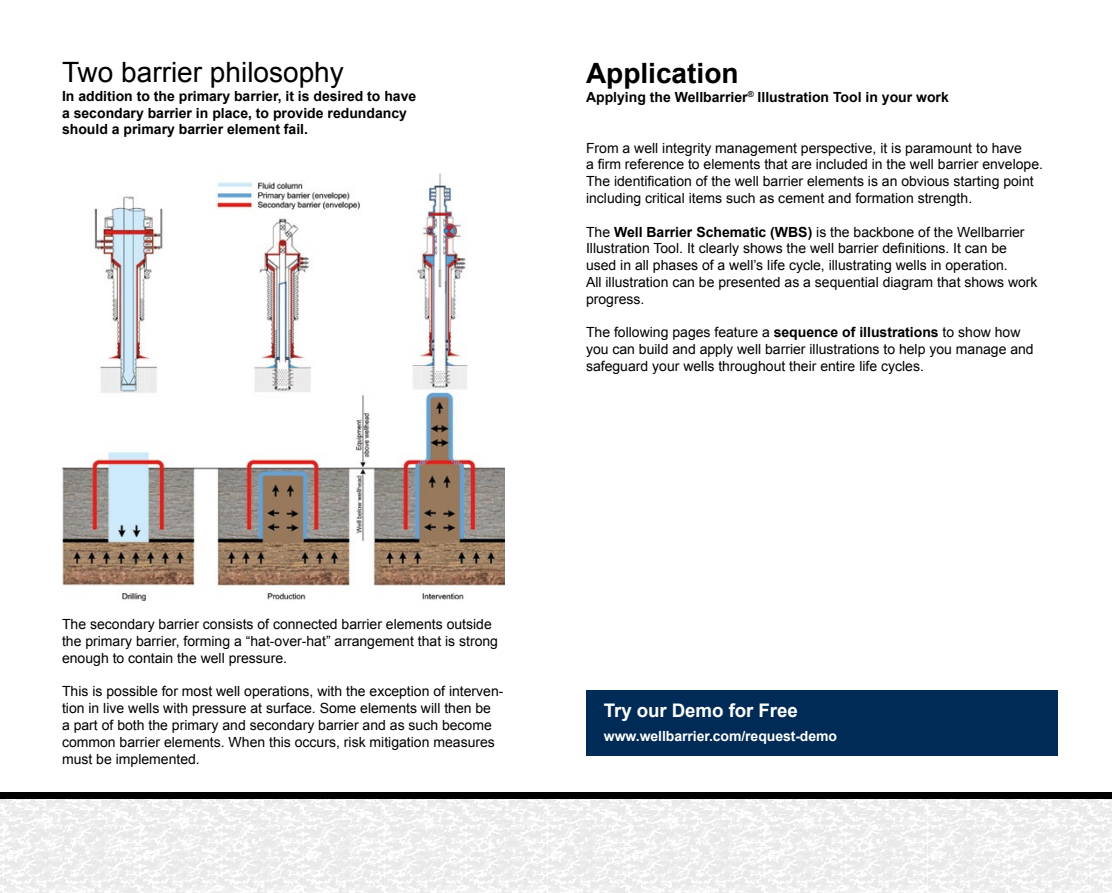
<style>
.page{position:relative;width:1112px;height:893px;background:#fff}
.page>*{position:absolute;margin:0;border:0;box-sizing:border-box;transform-origin:0 0}
.t1{font:28px "Arial";color:#000}
.t2{font:700 28px "Arial";color:#000}
.t3{font:700 18.72px "Arial";letter-spacing:-.005em;color:#fff}
.t4{font:14px/16.8px "Arial";color:#000}
.t5{font:700 14px/16.8px "Arial";color:#000}
.t6{font:700 14px "Arial";color:#010202}
.t7{font:700 14px "Arial";letter-spacing:-.005em;color:#fff}
.s1{font-weight:700}
</style>
<div class="page">
<svg style="left:0;top:798px;width:73px;height:95px;fill:#f0f0f0"></svg>
<svg style="left:698px;top:798px;width:413px;height:95px;fill:#f0f0f0"></svg>
<svg style="left:73px;top:798px;width:625px;height:95px;fill:#f0f0f0"></svg>
<div style="left:0;top:792px;width:1111px;height:6px;background:#000"></div>
<div style="left:586px;top:690px;width:471px;height:66px;background:#002b56"></div>
<img style="left:61px;top:174px;width:443px;height:426px">
<h1 class="t1" style="left:62px;top:54px;width:283px">Two barrier philosophy</h1>
<p class="t5" style="left:62px;top:88px;width:355px">In addition to the primary barrier, it is desired to have a secondary barrier in place, to provide redundancy should a primary barrier element fail.</p>
<h1 class="t2" style="left:586px;top:55px;width:154px">Application</h1>
<p class="t6" style="left:586px;top:88px;width:364px">Applying the Wellbarrier<sup>®</sup> Illustration Tool in your work</p>
<p class="t4" style="left:586px;top:139px;width:458px">From a well integrity management perspective, it is paramount to have<br>a firm reference to elements that are included in the well barrier envelope.<br>The identification of the well barrier elements is an obvious starting point including critical items such as cement and formation strength.</p>
<p class="t4" style="left:586px;top:223px;width:453px">The <span class="s1">Well Barrier Schematic (WBS)</span> is the backbone of the Wellbarrier Illustration Tool. It clearly shows the well barrier definitions. It can be used in all phases of a well’s life cycle, illustrating wells in operation.<br>All illustration can be presented as a sequential diagram that shows work progress.</p>
<p class="t4" style="left:586px;top:324px;width:449px">The following pages feature a <span class="s1">sequence of illustrations</span> to show how you can build and apply well barrier illustrations to help you manage and safeguard your wells throughout their entire life cycles.</p>
<p class="t4" style="left:62px;top:616px;width:437px">The secondary barrier consists of connected barrier elements outside the primary barrier, forming a “hat-over-hat” arrangement that is strong enough to contain the well pressure.</p>
<p class="t4" style="left:62px;top:683px;width:443px">This is possible for most well operations, with the exception of interven&shy;tion in live wells with pressure at surface. Some elements will then be<br>a part of both the primary and secondary barrier and as such become common barrier elements. When this occurs, risk mitigation measures must be implemented.</p>
<h2 class="t3" style="left:603px;top:698px;width:195px">Try our Demo for Free</h2>
<p class="t7" style="left:603px;top:727px;width:235px">www.wellbarrier.com/request-demo</p>
</div>
